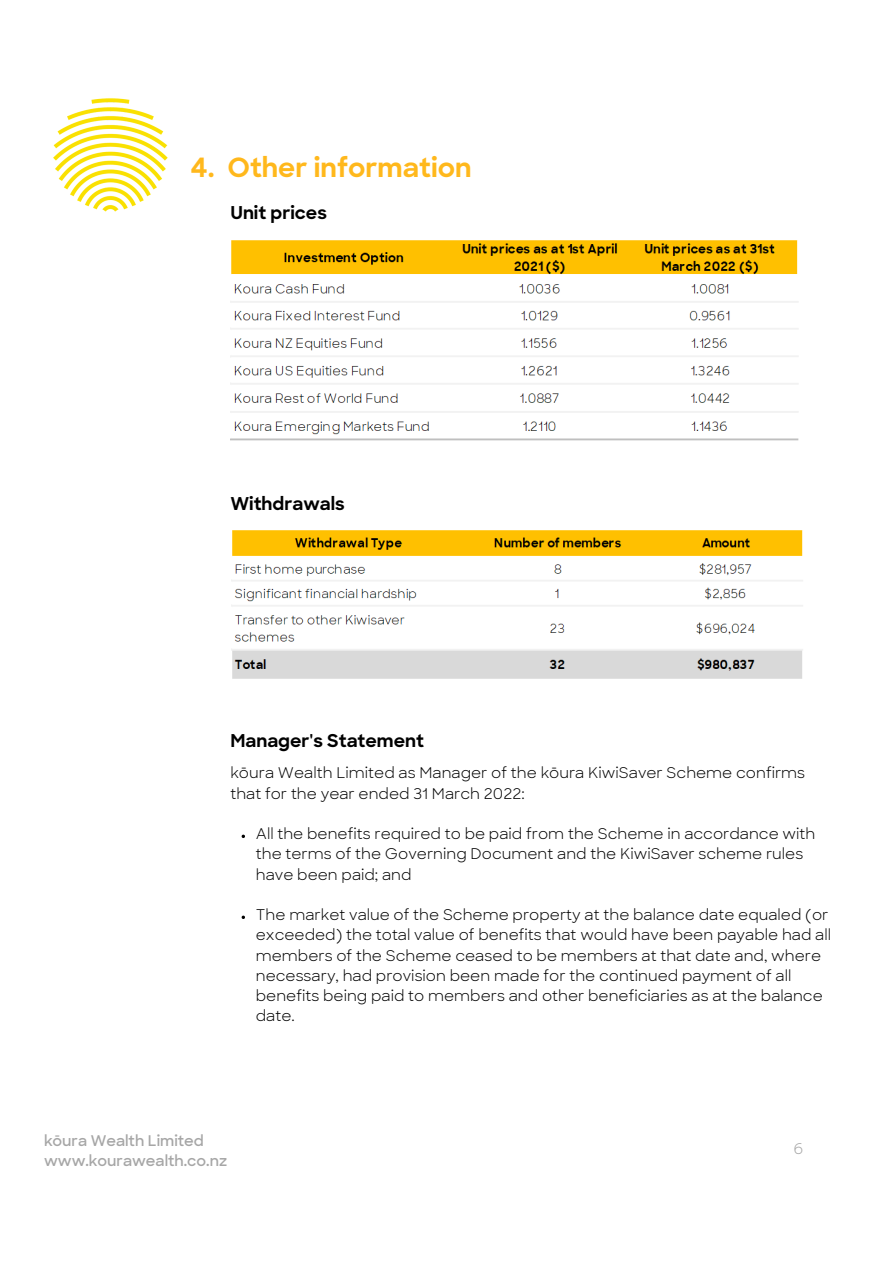
<style>
.page{position:relative;width:893px;height:1264px;background:#fff}
.page>*{position:absolute;margin:0;border:0;box-sizing:border-box;transform-origin:0 0}
.t1{font:700 27px "Sharp Sans";color:#ffb81c}
.t2{font:700 18px "Sharp Sans";color:#000}
.t3{font:15px/20.2px "Sharp Sans";color:#000}
.t4{font:600 15px/20.2px "Sharp Sans";color:#a6a6a6}
.t5{font:15px "Sharp Sans";color:#a6a6a6}
</style>
<div class="page">
<img style="left:53px;top:98px;width:115px;height:114px">
<img style="left:230px;top:240px;width:568px;height:201px">
<img style="left:231px;top:530px;width:572px;height:149px">
<svg style="left:241px;top:834px;width:4px;height:4px"></svg>
<svg style="left:241px;top:915px;width:4px;height:4px"></svg>
<h1 class="t1" style="left:191px;top:157px;width:282px">4. Other information</h1>
<p class="t2" style="left:230px;top:206px;width:98px">Unit prices</p>
<p class="t2" style="left:230px;top:496px;width:116px">Withdrawals</p>
<p class="t2" style="left:230px;top:733px;width:195px">Manager's Statement</p>
<p class="t3" style="left:230px;top:764px;width:576px">kōura Wealth Limited as Manager of the kōura KiwiSaver Scheme confirms that for the year ended 31 March 2022:</p>
<p class="t3" style="left:256px;top:825px;width:561px">All the benefits required to be paid from the Scheme in accordance with the terms of the Governing Document and the KiwiSaver scheme rules have been paid; and</p>
<p class="t3" style="left:256px;top:906px;width:576px">The market value of the Scheme property at the balance date equaled (or exceeded) the total value of benefits that would have been payable had all members of the Scheme ceased to be members at that date and, where necessary, had provision been made for the continued payment of all benefits being paid to members and other beneficiaries as at the balance date.</p>
<p class="t4" style="left:44px;top:1132px;width:184px">kōura Wealth Limited www.kourawealth.co.nz</p>
<p class="t5" style="left:793px;top:1142px;width:11px">6</p>
</div>
